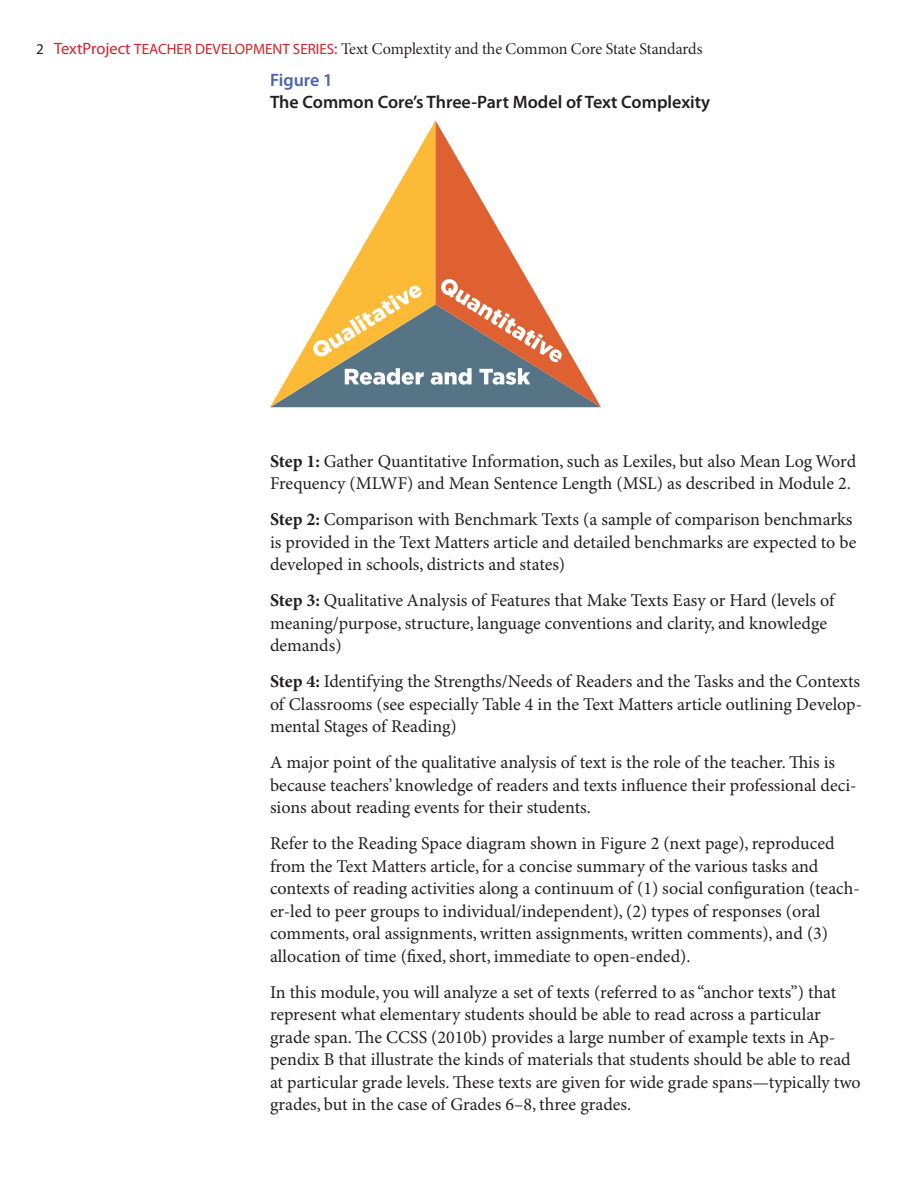
<style>
.page{position:relative;width:918px;height:1188px;background:#fff}
.page>*{position:absolute;margin:0;border:0;box-sizing:border-box;transform-origin:0 0}
.Body_Text{font:18px/22.5px "Minion Pro";color:#231f20}
.Figure_Full_Width{font:600 18px/22.5px "Myriad Pro";color:#231f20}
.t1{font:16.5px "Minion Pro Subh";letter-spacing:-.005em;color:#231f20}
.t2{font:15px "Myriad Pro";color:#231f20}
.s1{font-family:"Myriad Pro";color:#d2232a}
.s2{font-family:"Myriad Pro";font-size:15px;color:#d2232a}
.s3{color:#4b63ae}
.s4{font-weight:700}
</style>
<div class="page">
<svg style="left:344px;top:121px;width:92px;height:157px"></svg>
<svg style="left:436px;top:121px;width:91px;height:157px"></svg>
<svg style="left:270px;top:278px;width:331px;height:129px"></svg>
<p class="t2" style="left:36px;top:41px;width:9px">2</p>
<p class="t1" style="left:54px;top:39px;width:650px"><span class="s1">TextProject</span> <span class="s2">TEACHER DEVELOPMENT SERIES</span><span class="s1">:</span> Text Complextity and the Common Core State Standards</p>
<p class="Figure_Full_Width" style="left:270px;top:68px;width:442px"><span class="s3">Figure 1<br></span>The Common Core’s Three-Part Model of Text Complexity</p>
<p class="Body_Text" style="left:270px;top:450px;width:588px"><span class="s4">Step 1:</span> Gather Quantitative Information, such as Lexiles, but also Mean Log Word<br>Frequency (MLWF) and Mean Sentence Length (MSL) as described in Module 2.</p>
<p class="Body_Text" style="left:270px;top:509px;width:588px"><span class="s4">Step 2:</span> Comparison with Benchmark Texts (a sample of comparison benchmarks is provided in the Text Matters article and detailed benchmarks are expected to be developed in schools, districts and states)</p>
<p class="Body_Text" style="left:270px;top:590px;width:566px"><span class="s4">Step 3:</span> Qualitative Analysis of Features that Make Texts Easy or Hard (levels of meaning/purpose, structure, language conventions and clarity, and knowledge demands)</p>
<p class="Body_Text" style="left:270px;top:671px;width:594px;text-align:justify"><span class="s4">Step 4:</span> Identifying the Strengths/Needs of Readers and the Tasks and the Contexts of Classrooms (see especially Table 4 in the Text Matters article outlining Develop&shy;mental Stages of Reading)</p>
<p class="Body_Text" style="left:270px;top:752px;width:588px">A major point of the qualitative analysis of text is the role of the teacher. This is because teachers’ knowledge of readers and texts influence their professional deci&shy;sions about reading events for their students.</p>
<p class="Body_Text" style="left:270px;top:833px;width:591px">Refer to the Reading Space diagram shown in Figure 2 (next page), reproduced from the Text Matters article, for a concise summary of the various tasks and contexts of reading activities along a continuum of (1) social configuration (teach&shy;er-led to peer groups to individual/independent), (2) types of responses (oral comments, oral assignments, written assignments, written comments), and (3) allocation of time (fixed, short, immediate to open-ended).</p>
<p class="Body_Text" style="left:270px;top:981px;width:592px">In this module, you will analyze a set of texts (referred to as “anchor texts”) that represent what elementary students should be able to read across a particular grade span. The CCSS (2010b) provides a large number of example texts in Ap&shy;pendix B that illustrate the kinds of materials that students should be able to read at particular grade levels. These texts are given for wide grade spans—typically two grades, but in the case of Grades 6–8, three grades.</p>
</div>
